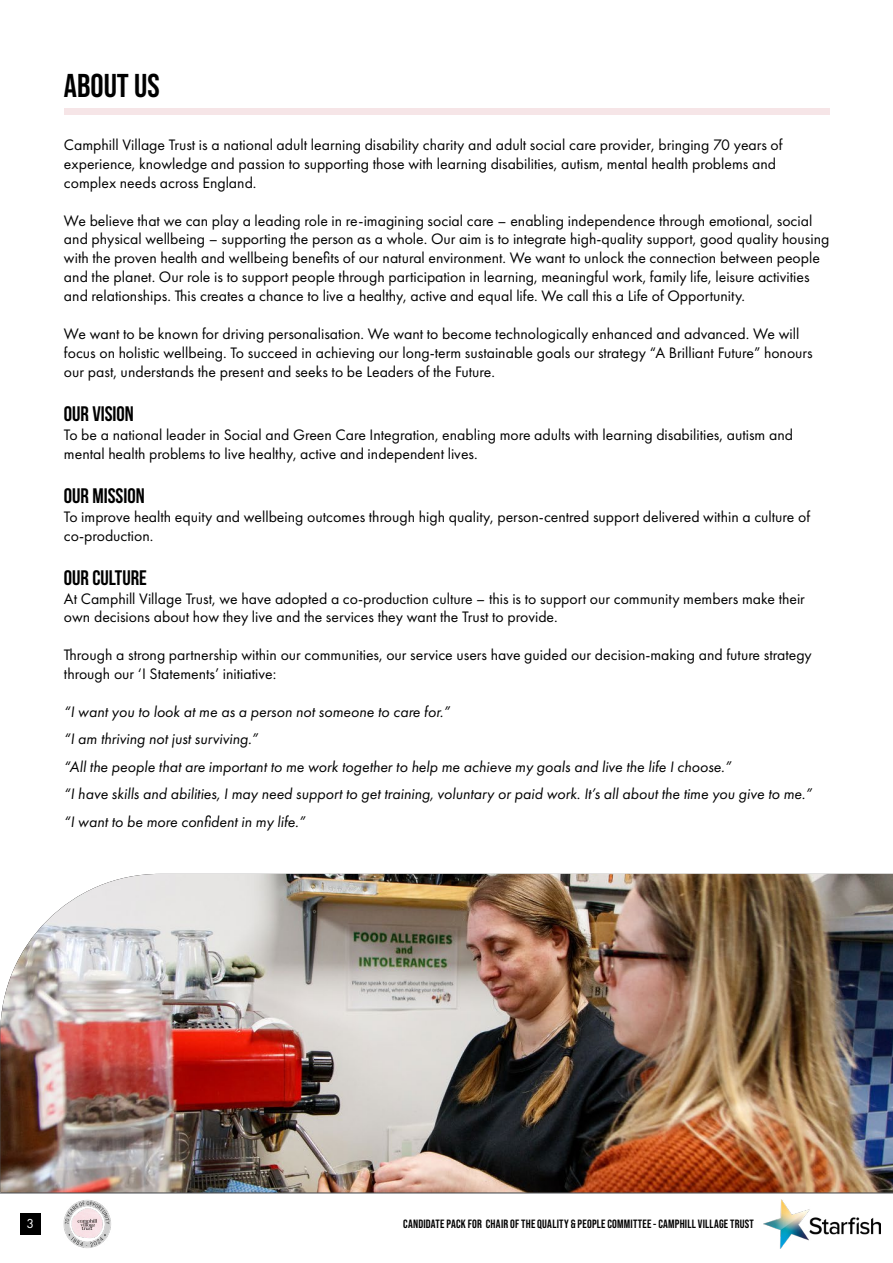
<style>
.page{position:relative;width:893px;height:1263px;background:#fff}
.page>*{position:absolute;margin:0;border:0;box-sizing:border-box;transform-origin:0 0}
.t1{font:700 33px "Bebas Neue Pro";color:#000}
.t2{font:700 21px "Bebas Neue";color:#000}
.t3{font:15.75px/18.9px "Futura PT";color:#000}
.t4{font:italic 15.75px/27.5px "Futura PT";color:#000}
.t5{font:13.5px "Futura PT";color:#fff}
.t6{font:700 12px "Bebas Neue Pro";letter-spacing:.02em;color:#000}
</style>
<div class="page">
<img style="left:763px;top:1200px;width:117px;height:48px">
<div style="left:20px;top:1213px;width:21px;height:22px;background:#000"></div>
<hr style="left:0;top:1192px;width:893px;height:2px;background:#a3a5a8">
<img style="left:63px;top:1200px;width:48px;height:48px">
<div style="left:64px;top:109px;width:765px;height:6px;background:#f6e5e7"></div>
<img style="left:0;top:874px;width:893px;height:318px">
<h1 class="t1" style="left:64px;top:66px;width:97px">ABOUT US</h1>
<p class="t3" style="left:64px;top:135px;width:720px">Camphill Village Trust is a national adult learning disability charity and adult social care provider, bringing 70 years of experience, knowledge and passion to supporting those with learning disabilities, autism, mental health problems and complex needs across England.</p>
<p class="t3" style="left:64px;top:211px;width:767px">We believe that we can play a leading role in re-imagining social care – enabling independence through emotional, social and physical wellbeing – supporting the person as a whole. Our aim is to integrate high-quality support, good quality housing with the proven health and wellbeing benefits of our natural environment. We want to unlock the connection between people and the planet. Our role is to support people through participation in learning, meaningful work, family life, leisure activities and relationships. This creates a chance to live a healthy, active and equal life. We call this a Life of Opportunity.</p>
<p class="t3" style="left:64px;top:324px;width:750px">We want to be known for driving personalisation. We want to become technologically enhanced and advanced. We will focus on holistic wellbeing. To succeed in achieving our long-term sustainable goals our strategy “A Brilliant Future” honours our past, understands the present and seeks to be Leaders of the Future.</p>
<h2 class="t2" style="left:64px;top:402px;width:71px">OUR VISION</h2>
<p class="t3" style="left:64px;top:425px;width:730px">To be a national leader in Social and Green Care Integration, enabling more adults with learning disabilities, autism and mental health problems to live healthy, active and independent lives.</p>
<h2 class="t2" style="left:64px;top:484px;width:82px">OUR MISSION</h2>
<p class="t3" style="left:64px;top:507px;width:748px">To improve health equity and wellbeing outcomes through high quality, person-centred support delivered within a culture of co-production.</p>
<h2 class="t2" style="left:64px;top:566px;width:84px">OUR CULTURE</h2>
<p class="t3" style="left:64px;top:589px;width:742px">At Camphill Village Trust, we have adopted a co-production culture – this is to support our community members make their own decisions about how they live and the services they want the Trust to provide.</p>
<p class="t3" style="left:64px;top:645px;width:749px">Through a strong partnership within our communities, our service users have guided our decision-making and future strategy through our ‘I Statements’ initiative:</p>
<p class="t4" style="left:64px;top:698px;width:749px">“I want you to look at me as a person not someone to care for.”<br>“I am thriving not just surviving.”<br>“All the people that are important to me work together to help me achieve my goals and live the life I choose.”<br>“I have skills and abilities, I may need support to get training, voluntary or paid work. It’s all about the time you give to me.” “I want to be more confident in my life.”</p>
<p class="t5" style="left:27px;top:1215px;width:9px">3</p>
<p class="t6" style="left:403px;top:1217px;width:352px">CANDIDATE PACK FOR CHAIR OF THE QUALITY &amp; PEOPLE COMMITTEE - CAMPHILL VILLAGE TRUST</p>
</div>
